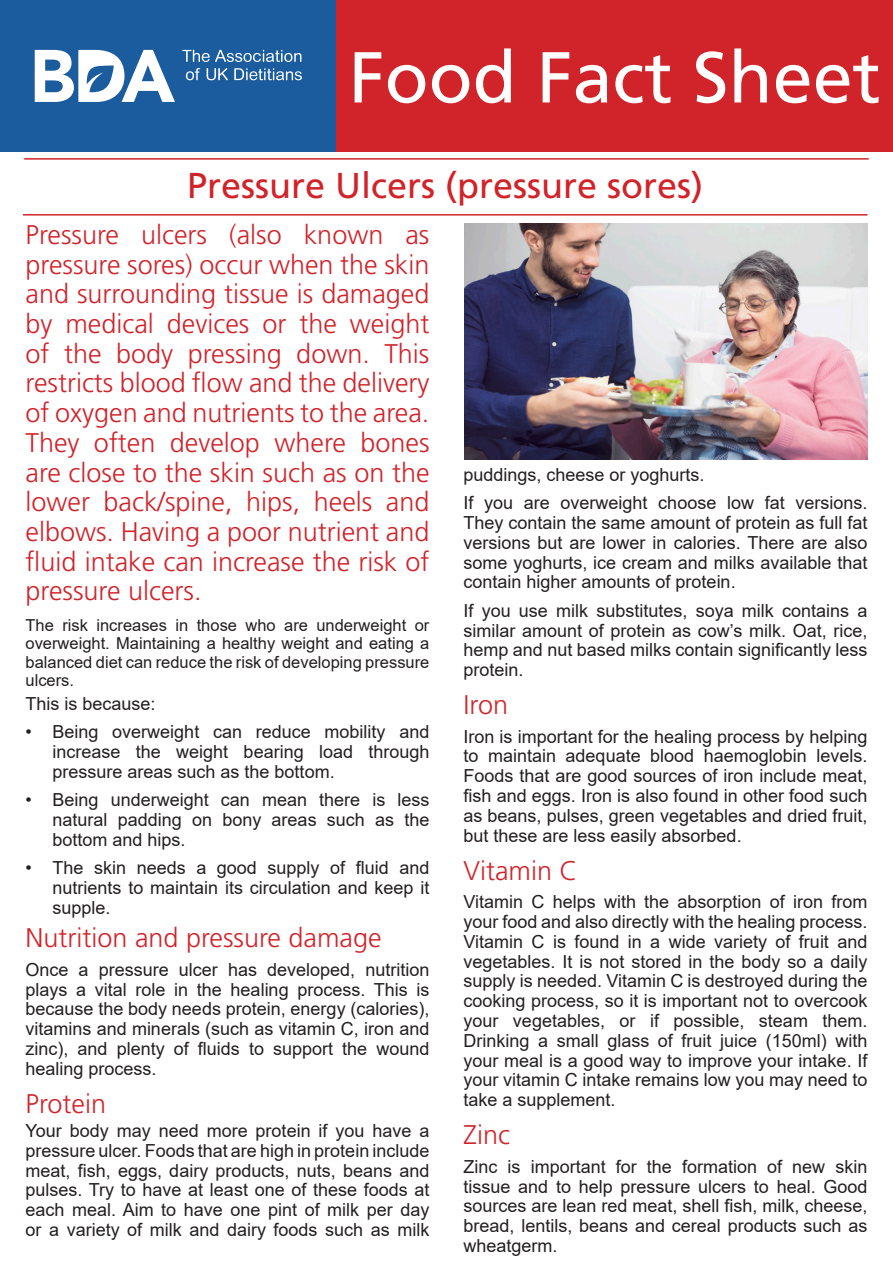
<style>
.page{position:relative;width:893px;height:1263px;background:#fff}
.page>*{position:absolute;margin:0;border:0;box-sizing:border-box;transform-origin:0 0}
.t1{font:72px "Frutiger LT Pro";color:#fff}
.t2{font:36px "Frutiger LT Pro";color:#d1232a}
.t3{font:300 27px/29.7px "Frutiger LT Pro";color:#d1232a;text-align:justify}
.t4{font:18px/19.8px "Arial";color:#231f20;text-align:justify}
.t5{font:16.5px/18.1px "Arial";color:#231f20;text-align:justify}
</style>
<div class="page">
<hr style="left:23px;top:214px;width:844px;height:2px;background:#d1232a">
<div style="left:0;top:0;width:893px;height:152px;background:#d1232a"></div>
<div style="left:0;top:0;width:336px;height:151px;background:#1a5c9e"></div>
<svg style="left:35px;top:50px;width:140px;height:52px"></svg>
<svg style="left:182px;top:50px;width:119px;height:12px"></svg>
<svg style="left:186px;top:68px;width:14px;height:12px"></svg>
<svg style="left:207px;top:68px;width:21px;height:12px"></svg>
<svg style="left:234px;top:68px;width:68px;height:12px"></svg>
<hr style="left:24px;top:158px;width:845px;height:2px;background:#d1232a">
<img style="left:465px;top:224px;width:402px;height:235px">
<p class="t1" style="left:349px;top:35px;width:534px">Food Fact Sheet</p>
<p class="t2" style="left:187px;top:165px;width:518px">Pressure Ulcers (pressure sores)</p>
<p class="t3" style="left:26px;top:220px;width:405px">Pressure ulcers (also known as pressure sores) occur when the skin and surrounding tissue is damaged by medical devices or the weight of the body pressing down. This restricts blood flow and the delivery of oxygen and nutrients to the area.<br>They often develop where bones are close to the skin such as on the lower back/spine, hips, heels and elbows. Having a poor nutrient and fluid intake can increase the risk of pressure ulcers.</p>
<p class="t5" style="left:26px;top:616px;width:405px">The risk increases in those who are underweight or overweight. Maintaining a healthy weight and eating a balanced diet can reduce the risk of developing pressure ulcers.</p>
<p class="t4" style="left:26px;top:693px;width:132px">This is because:</p>
<p class="t4" style="left:53px;top:722px;width:378px;text-indent:-27px">• Being overweight can reduce mobility and increase the weight bearing load through pressure areas such as the bottom.</p>
<p class="t4" style="left:53px;top:790px;width:378px;text-indent:-27px">• Being underweight can mean there is less natural padding on bony areas such as the bottom and hips.</p>
<p class="t4" style="left:53px;top:857px;width:378px;text-indent:-27px">• The skin needs a good supply of fluid and nutrients to maintain its circulation and keep it supple.</p>
<p class="t3" style="left:26px;top:923px;width:358px">Nutrition and pressure damage</p>
<p class="t4" style="left:26px;top:959px;width:405px">Once a pressure ulcer has developed, nutrition plays a vital role in the healing process. This is because the body needs protein, energy (calories), vitamins and minerals (such as vitamin C, iron and zinc), and plenty of fluids to support the wound healing process.</p>
<p class="t3" style="left:26px;top:1089px;width:82px">Protein</p>
<p class="t4" style="left:26px;top:1121px;width:405px">Your body may need more protein if you have a pressure ulcer. Foods that are high in protein include meat, fish, eggs, dairy products, nuts, beans and pulses. Try to have at least one of these foods at each meal. Aim to have one pint of milk per day or a variety of milk and dairy foods such as milk</p>
<p class="t4" style="left:463px;top:464px;width:243px">puddings, cheese or yoghurts.</p>
<p class="t4" style="left:463px;top:493px;width:405px">If you are overweight choose low fat versions.<br>They contain the same amount of protein as full fat versions but are lower in calories. There are also some yoghurts, ice cream and milks available that contain higher amounts of protein.</p>
<p class="t4" style="left:463px;top:600px;width:405px">If you use milk substitutes, soya milk contains a similar amount of protein as cow’s milk. Oat, rice, hemp and nut based milks contain significantly less protein.</p>
<p class="t3" style="left:463px;top:690px;width:46px">Iron</p>
<p class="t4" style="left:463px;top:726px;width:405px">Iron is important for the healing process by helping to maintain adequate blood haemoglobin levels.<br>Foods that are good sources of iron include meat, fish and eggs. Iron is also found in other food such as beans, pulses, green vegetables and dried fruit, but these are less easily absorbed.</p>
<p class="t3" style="left:463px;top:856px;width:116px">Vitamin C</p>
<p class="t4" style="left:463px;top:892px;width:405px">Vitamin C helps with the absorption of iron from your food and also directly with the healing process.<br>Vitamin C is found in a wide variety of fruit and vegetables. It is not stored in the body so a daily supply is needed. Vitamin C is destroyed during the cooking process, so it is important not to overcook your vegetables, or if possible, steam them.<br>Drinking a small glass of fruit juice (150ml) with your meal is a good way to improve your intake. If your vitamin C intake remains low you may need to take a supplement.</p>
<p class="t3" style="left:463px;top:1120px;width:48px">Zinc</p>
<p class="t4" style="left:463px;top:1156px;width:405px">Zinc is important for the formation of new skin tissue and to help pressure ulcers to heal. Good sources are lean red meat, shell fish, milk, cheese, bread, lentils, beans and cereal products such as wheatgerm.</p>
</div>
